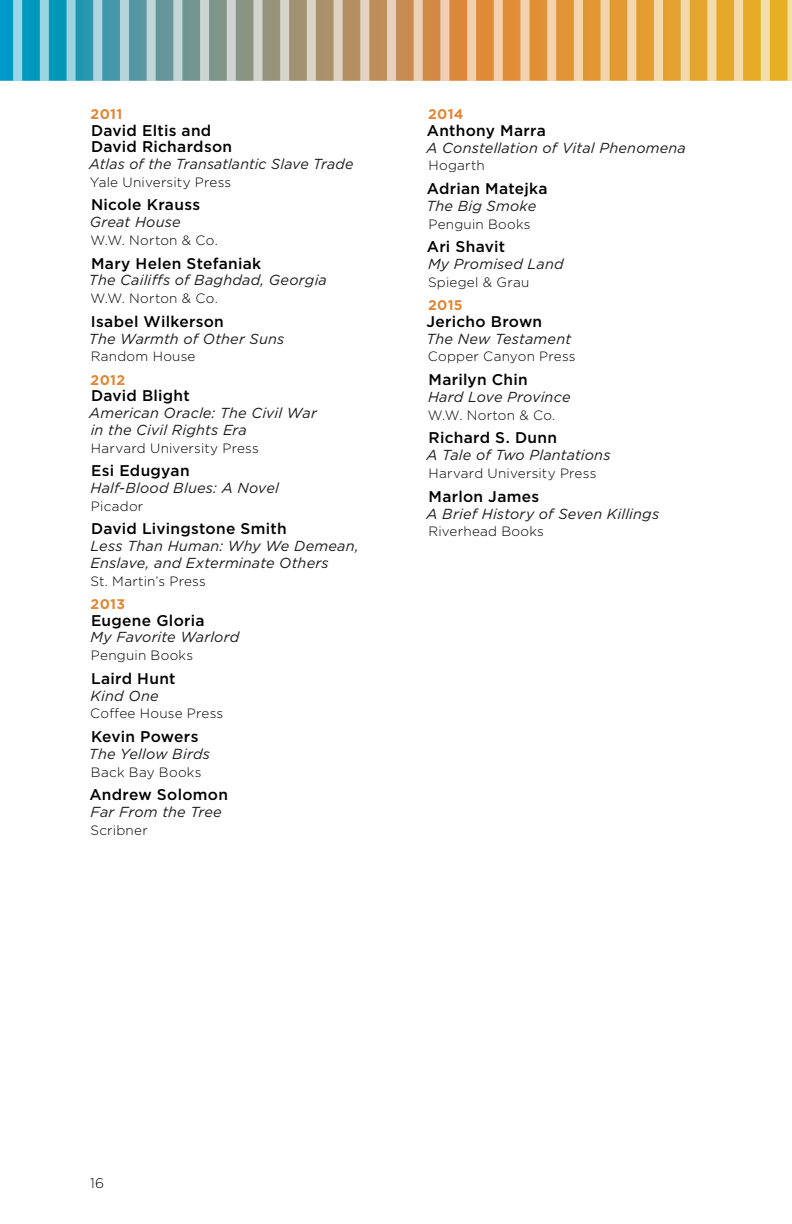
<style>
.page{position:relative;width:792px;height:1224px;background:#fff}
.page>*{position:absolute;margin:0;border:0;box-sizing:border-box;transform-origin:0 0}
.t1{font:500 15.6px/16.4px "Gotham";letter-spacing:.02em;color:#000}
.t2{font:italic 14.4px/16.4px "Gotham";letter-spacing:.01em;color:#1c1c1c}
.t3{font:700 14px "Gotham";letter-spacing:.025em;color:#e08738}
.t4{font:300 14px "Gotham";color:#000}
.t5{font:300 13.6px "Gotham";letter-spacing:.02em;color:#000}
</style>
<div class="page">
<svg style="left:13px;top:0;width:778px;height:81px;background:#d9d3bd"></svg>
<div style="left:76px;top:0;width:17px;height:81px;background:#2997af"></div>
<div style="left:0;top:0;width:13px;height:81px;background:#0098c7"></div>
<div style="left:102px;top:0;width:18px;height:81px;background:#4497a8"></div>
<div style="left:22px;top:0;width:18px;height:81px;background:#0097bf"></div>
<div style="left:129px;top:0;width:18px;height:81px;background:#5697a0"></div>
<div style="left:182px;top:0;width:18px;height:81px;background:#729692"></div>
<div style="left:236px;top:0;width:17px;height:81px;background:#899482"></div>
<div style="left:343px;top:0;width:17px;height:81px;background:#b58f62"></div>
<div style="left:316px;top:0;width:18px;height:81px;background:#ac916a"></div>
<div style="left:556px;top:0;width:18px;height:81px;background:#e29434"></div>
<div style="left:583px;top:0;width:18px;height:81px;background:#e29733"></div>
<div style="left:636px;top:0;width:18px;height:81px;background:#e39d30"></div>
<div style="left:716px;top:0;width:18px;height:81px;background:#e5a82b"></div>
<div style="left:743px;top:0;width:18px;height:81px;background:#e6ac28"></div>
<div style="left:49px;top:0;width:18px;height:81px;background:#0097b7"></div>
<div style="left:156px;top:0;width:17px;height:81px;background:#659699"></div>
<div style="left:209px;top:0;width:18px;height:81px;background:#7f958a"></div>
<div style="left:263px;top:0;width:17px;height:81px;background:#979379"></div>
<div style="left:289px;top:0;width:18px;height:81px;background:#a29271"></div>
<div style="left:423px;top:0;width:17px;height:81px;background:#d18a47"></div>
<div style="left:449px;top:0;width:18px;height:81px;background:#da883d"></div>
<div style="left:530px;top:0;width:17px;height:81px;background:#e19035"></div>
<div style="left:770px;top:0;width:17px;height:81px;background:#e6af26"></div>
<div style="left:690px;top:0;width:17px;height:81px;background:#e4a52d"></div>
<div style="left:476px;top:0;width:18px;height:81px;background:#e08937"></div>
<div style="left:503px;top:0;width:17px;height:81px;background:#e18d36"></div>
<div style="left:663px;top:0;width:18px;height:81px;background:#e4a12e"></div>
<div style="left:369px;top:0;width:18px;height:81px;background:#bf8d59"></div>
<div style="left:396px;top:0;width:18px;height:81px;background:#c88c51"></div>
<div style="left:610px;top:0;width:17px;height:81px;background:#e39a31"></div>
<p class="t3" style="left:91px;top:105px;width:33px">2011</p>
<p class="t1" style="left:91px;top:122px;width:143px">David Eltis and<br>David Richardson</p>
<p class="t2" style="left:89px;top:155px;width:266px">Atlas of the Transatlantic Slave Trade</p>
<p class="t5" style="left:90px;top:173px;width:143px">Yale University Press</p>
<p class="t1" style="left:91px;top:196px;width:111px">Nicole Krauss</p>
<p class="t2" style="left:90px;top:214px;width:92px">Great House</p>
<p class="t5" style="left:90px;top:232px;width:129px">W.W. Norton &amp; Co.</p>
<p class="t1" style="left:91px;top:255px;width:172px">Mary Helen Stefaniak</p>
<p class="t2" style="left:89px;top:272px;width:240px">The Cailiffs of Baghdad, Georgia</p>
<p class="t5" style="left:90px;top:290px;width:129px">W.W. Norton &amp; Co.</p>
<p class="t1" style="left:91px;top:313px;width:135px">Isabel Wilkerson</p>
<p class="t2" style="left:89px;top:330px;width:197px">The Warmth of Other Suns</p>
<p class="t5" style="left:91px;top:348px;width:106px">Random House</p>
<p class="t3" style="left:91px;top:371px;width:36px">2012</p>
<p class="t1" style="left:91px;top:388px;width:100px">David Blight</p>
<p class="t2" style="left:89px;top:405px;width:229px">American Oracle: The Civil War in the Civil Rights Era</p>
<p class="t5" style="left:91px;top:439px;width:169px">Harvard University Press</p>
<p class="t1" style="left:91px;top:462px;width:100px">Esi Edugyan</p>
<p class="t2" style="left:91px;top:479px;width:190px">Half-Blood Blues: A Novel</p>
<p class="t5" style="left:91px;top:497px;width:54px">Picador</p>
<p class="t1" style="left:91px;top:521px;width:197px">David Livingstone Smith</p>
<p class="t2" style="left:91px;top:538px;width:270px">Less Than Human: Why We Demean,<br>Enslave, and Exterminate Others</p>
<p class="t5" style="left:91px;top:572px;width:117px">St. Martin’s Press</p>
<p class="t3" style="left:91px;top:595px;width:36px">2013</p>
<p class="t1" style="left:91px;top:612px;width:115px">Eugene Gloria</p>
<p class="t2" style="left:91px;top:629px;width:150px">My Favorite Warlord</p>
<p class="t5" style="left:91px;top:647px;width:104px">Penguin Books</p>
<p class="t1" style="left:91px;top:670px;width:86px">Laird Hunt</p>
<p class="t2" style="left:91px;top:687px;width:70px">Kind One</p>
<p class="t5" style="left:90px;top:705px;width:135px">Coffee House Press</p>
<p class="t1" style="left:91px;top:728px;width:109px">Kevin Powers</p>
<p class="t2" style="left:89px;top:745px;width:123px">The Yellow Birds</p>
<p class="t5" style="left:91px;top:763px;width:112px">Back Bay Books</p>
<p class="t1" style="left:89px;top:786px;width:140px">Andrew Solomon</p>
<p class="t2" style="left:91px;top:804px;width:133px">Far From the Tree</p>
<p class="t5" style="left:91px;top:822px;width:59px">Scribner</p>
<p class="t3" style="left:428px;top:105px;width:37px">2014</p>
<p class="t1" style="left:427px;top:122px;width:120px">Anthony Marra</p>
<p class="t2" style="left:427px;top:139px;width:261px">A Constellation of Vital Phenomena</p>
<p class="t5" style="left:428px;top:157px;width:58px">Hogarth</p>
<p class="t1" style="left:427px;top:180px;width:122px">Adrian Matejka</p>
<p class="t2" style="left:426px;top:197px;width:112px">The Big Smoke</p>
<p class="t5" style="left:428px;top:215px;width:104px">Penguin Books</p>
<p class="t1" style="left:427px;top:238px;width:80px">Ari Shavit</p>
<p class="t2" style="left:428px;top:255px;width:137px">My Promised Land</p>
<p class="t5" style="left:428px;top:273px;width:103px">Spiegel &amp; Grau</p>
<p class="t3" style="left:428px;top:296px;width:36px">2015</p>
<p class="t1" style="left:426px;top:313px;width:117px">Jericho Brown</p>
<p class="t2" style="left:426px;top:330px;width:146px">The New Testament</p>
<p class="t5" style="left:428px;top:348px;width:149px">Copper Canyon Press</p>
<p class="t1" style="left:429px;top:371px;width:101px">Marilyn Chin</p>
<p class="t2" style="left:428px;top:388px;width:144px">Hard Love Province</p>
<p class="t5" style="left:428px;top:406px;width:129px">W.W. Norton &amp; Co.</p>
<p class="t1" style="left:429px;top:429px;width:130px">Richard S. Dunn</p>
<p class="t2" style="left:427px;top:447px;width:185px">A Tale of Two Plantations</p>
<p class="t5" style="left:428px;top:465px;width:169px">Harvard University Press</p>
<p class="t1" style="left:429px;top:488px;width:112px">Marlon James</p>
<p class="t2" style="left:427px;top:505px;width:234px">A Brief History of Seven Killings</p>
<p class="t5" style="left:428px;top:523px;width:117px">Riverhead Books</p>
<p class="t4" style="left:90px;top:1174px;width:16px">16</p>
</div>
